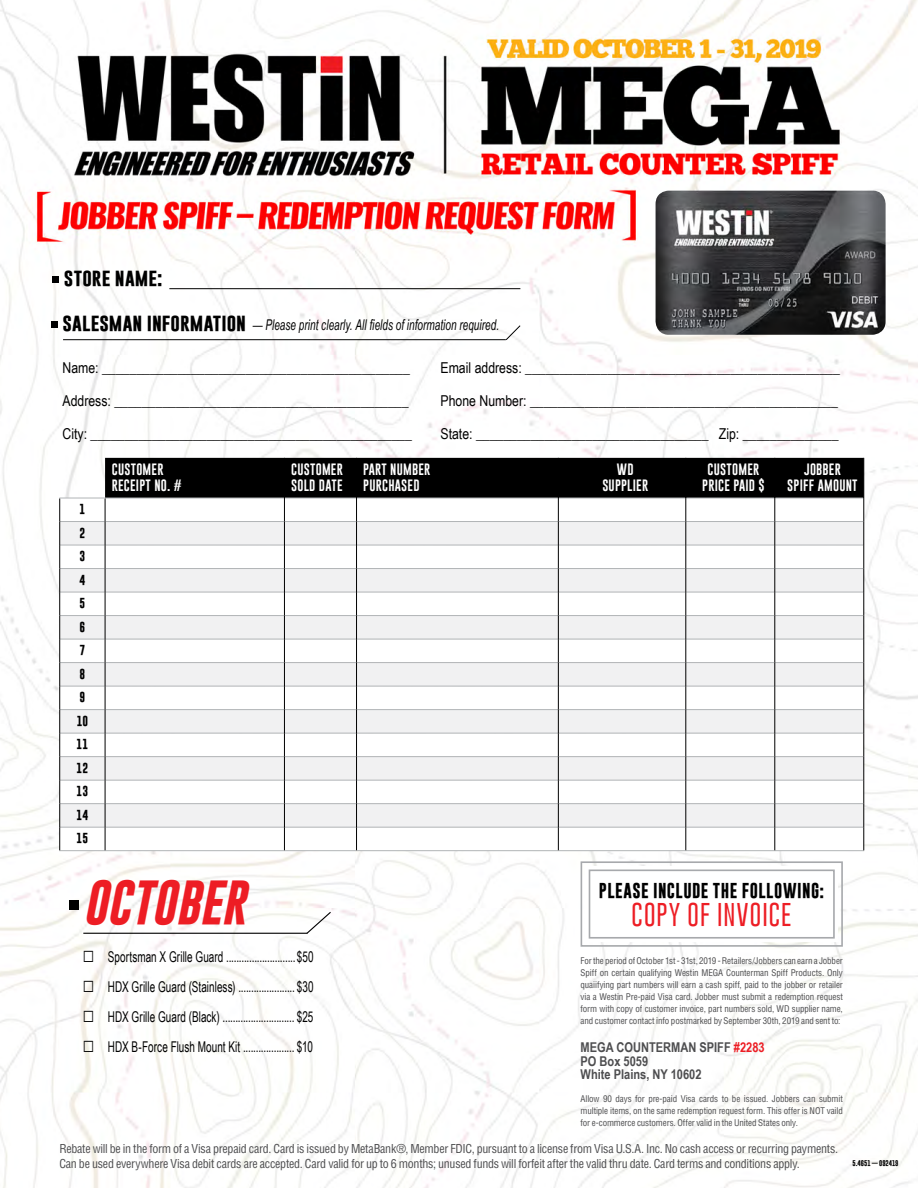
<style>
.page{position:relative;width:918px;height:1188px;background:#fff}
.page>*{position:absolute;margin:0;border:0;box-sizing:border-box;transform-origin:0 0}
.t1{font:italic 700 45px "Gobold";color:#ed1d24}
.t2{font:100 24px "Gobold";letter-spacing:.045em;color:#ed1d24}
.t3{font:700 18px "Gobold";letter-spacing:.01em;color:#000}
.t4{font:700 15.6px "Gobold";letter-spacing:.03em;color:#000}
.t5{font:15px "Arial Narrow";color:#000}
.t6{font:14.85px/30px "Arial Narrow";letter-spacing:.005em;color:#000;text-align:justify;scale:.82 1}
.t7{font:italic 14.85px "Arial Narrow";letter-spacing:.005em;color:#000;scale:.82 1}
.t8{font:700 13.5px/13.5px "Arial Narrow";color:#4d4d4f}
.t9{font:condensed 12px/15px "Helvetica";letter-spacing:-.02em;color:#4d4d4f}
.t10{font:12px/16.5px "Gobold";letter-spacing:.02em;color:#fff}
.t11{font:700 10.5px "Gobold";color:#000}
.t12{font:condensed 9px/12px "Helvetica";letter-spacing:-.01em;color:#4d4d4f;text-align:justify}
.t13{font:700 6px "Gobold";letter-spacing:-.005em;color:#000}
.s1{font-family:"Gobold";font-weight:700;font-style:normal;font-size:18px}
.s2{color:#ed1d24}
</style>
<div class="page">
<img style="left:0;top:0;width:918px;height:1188px">
<svg style="left:580px;top:861px;width:264px;height:87px"></svg>
<div style="left:589px;top:870px;width:246px;height:69px;border:2px solid #a7a9ac"></div>
<hr style="left:83px;top:933px;width:224px;height:1px;background:#000">
<svg style="left:305px;top:911px;width:27px;height:24px"></svg>
<hr style="left:169px;top:288px;width:351px;height:1px;background:#000">
<svg style="left:53px;top:276px;width:6px;height:6px"></svg>
<hr style="left:63px;top:339px;width:443px;height:1px;background:#000">
<svg style="left:505px;top:325px;width:16px;height:16px"></svg>
<div style="left:51px;top:321px;width:7px;height:7px;background:#000"></div>
<div style="left:69px;top:900px;width:10px;height:10px;background:#000"></div>
<img style="left:656px;top:191px;width:230px;height:144px">
<hr style="left:59px;top:850px;width:46px;height:1px;background:#b1b4b6">
<hr style="left:105px;top:850px;width:179px;height:1px;background:#b1b4b6">
<hr style="left:284px;top:850px;width:73px;height:1px;background:#b1b4b6">
<hr style="left:357px;top:850px;width:201px;height:1px;background:#b1b4b6">
<hr style="left:558px;top:850px;width:128px;height:1px;background:#b1b4b6">
<hr style="left:686px;top:850px;width:89px;height:1px;background:#b1b4b6">
<hr style="left:775px;top:850px;width:89px;height:1px;background:#b1b4b6">
<svg style="left:59px;top:458px;width:805px;height:392px"></svg>
<hr style="left:59px;top:498px;width:46px;height:1px;background:#b1b4b6">
<svg style="left:84px;top:951px;width:9px;height:11px"></svg>
<svg style="left:84px;top:981px;width:9px;height:11px"></svg>
<svg style="left:84px;top:1011px;width:9px;height:11px"></svg>
<svg style="left:84px;top:1041px;width:9px;height:11px"></svg>
<h3 class="t3" style="left:64px;top:266px;width:100px">store name:</h3>
<h3 class="t7" style="left:62px;top:315px;width:534px"><span class="s1">salesman information</span> — Please print clearly. All fields of information required.</h3>
<h3 class="t5" style="left:62px;top:357px;width:349px">Name: _____________________________________________</h3>
<h3 class="t5" style="left:440px;top:357px;width:401px">Email address: ______________________________________________</h3>
<h3 class="t5" style="left:62px;top:390px;width:348px">Address: ___________________________________________</h3>
<h3 class="t5" style="left:440px;top:390px;width:399px">Phone Number: _____________________________________________</h3>
<h3 class="t5" style="left:62px;top:423px;width:351px">City: _______________________________________________</h3>
<h3 class="t5" style="left:440px;top:423px;width:400px">State: __________________________________ Zip: ______________</h3>
<p class="t11" style="left:80px;top:502px;width:7px">1</p>
<p class="t11" style="left:80px;top:526px;width:7px">2</p>
<p class="t11" style="left:80px;top:549px;width:7px">3</p>
<p class="t11" style="left:80px;top:573px;width:7px">4</p>
<p class="t11" style="left:80px;top:596px;width:7px">5</p>
<p class="t11" style="left:80px;top:620px;width:7px">6</p>
<p class="t11" style="left:80px;top:643px;width:7px">7</p>
<p class="t11" style="left:80px;top:667px;width:7px">8</p>
<p class="t11" style="left:80px;top:690px;width:7px">9</p>
<p class="t11" style="left:77px;top:714px;width:13px">10</p>
<p class="t11" style="left:77px;top:737px;width:13px">11</p>
<p class="t11" style="left:77px;top:761px;width:13px">12</p>
<p class="t11" style="left:77px;top:784px;width:13px">13</p>
<p class="t11" style="left:77px;top:808px;width:13px">14</p>
<p class="t11" style="left:77px;top:832px;width:13px">15</p>
<h3 class="t10" style="left:112px;top:461px;width:72px">CUSTOMER<br>RECEIPT NO. #</h3>
<h3 class="t10" style="left:291px;top:461px;width:53px">CUSTOMER<br>SOLD DATE</h3>
<h3 class="t10" style="left:363px;top:461px;width:69px">PART NUMBER<br>PURCHASED</h3>
<h3 class="t10" style="left:602px;top:461px;width:47px;text-align:center">WD<br>SUPPLIER</h3>
<h3 class="t10" style="left:702px;top:461px;width:64px;text-align:center">CUSTOMER<br>PRICE PAID $</h3>
<h3 class="t10" style="left:787px;top:461px;width:72px;text-align:center">JOBBER<br>SPIFF AMOUNT</h3>
<h1 class="t1" style="left:83px;top:874px;width:164px">OCTOBER</h1>
<h3 class="t4" style="left:599px;top:880px;width:227px">PLEASE INCLUDE THE FOLLOWING:</h3>
<h2 class="t2" style="left:632px;top:899px;width:161px">COPY OF INVOICE</h2>
<h3 class="t6" style="left:108px;top:941px;width:253px">Sportsman X Grille Guard ...........................$50<br>HDX Grille Guard (Stainless) ...................... $30<br>HDX Grille Guard (Black) ............................ $25<br>HDX B-Force Flush Mount Kit .................... $10</h3>
<p class="t12" style="left:581px;top:955px;width:264px">For the period of October 1st - 31st, 2019 - Retailers/Jobbers can earn a Jobber Spiff on certain qualifying Westin MEGA Counterman Spiff Products. Only quaiifying part numbers will earn a cash spiff, paid to the jobber or retailer via a Westin Pre-paid Visa card. Jobber must submit a redemption request form with copy of customer invoice, part numbers sold, WD supplier name, and customer contact info postmarked by September 30th, 2019 and sent to:</p>
<h3 class="t8" style="left:581px;top:1040px;width:186px">MEGA COUNTERMAN SPIFF <span class="s2">#2283<br></span>PO Box 5059<br>White Plains, NY 10602</h3>
<p class="t12" style="left:581px;top:1093px;width:264px">Allow 90 days for pre-paid Visa cards to be issued. Jobbers can submit multiple items, on the same redemption request form. This offer is NOT vaild for e-commerce customers. Offer valid in the United States only.</p>
<p class="t9" style="left:59px;top:1141px;width:780px">Rebate will be in the form of a Visa prepaid card. Card is issued by MetaBank®, Member FDIC, pursuant to a license from Visa U.S.A. Inc. No cash access or recurring payments.<br>Can be used everywhere Visa debit cards are accepted. Card valid for up to 6 months; unused funds will forfeit after the valid thru date. Card terms and conditions apply.</p>
<p class="t13" style="left:852px;top:1159px;width:48px">5.4651 — 092419</p>
</div>
